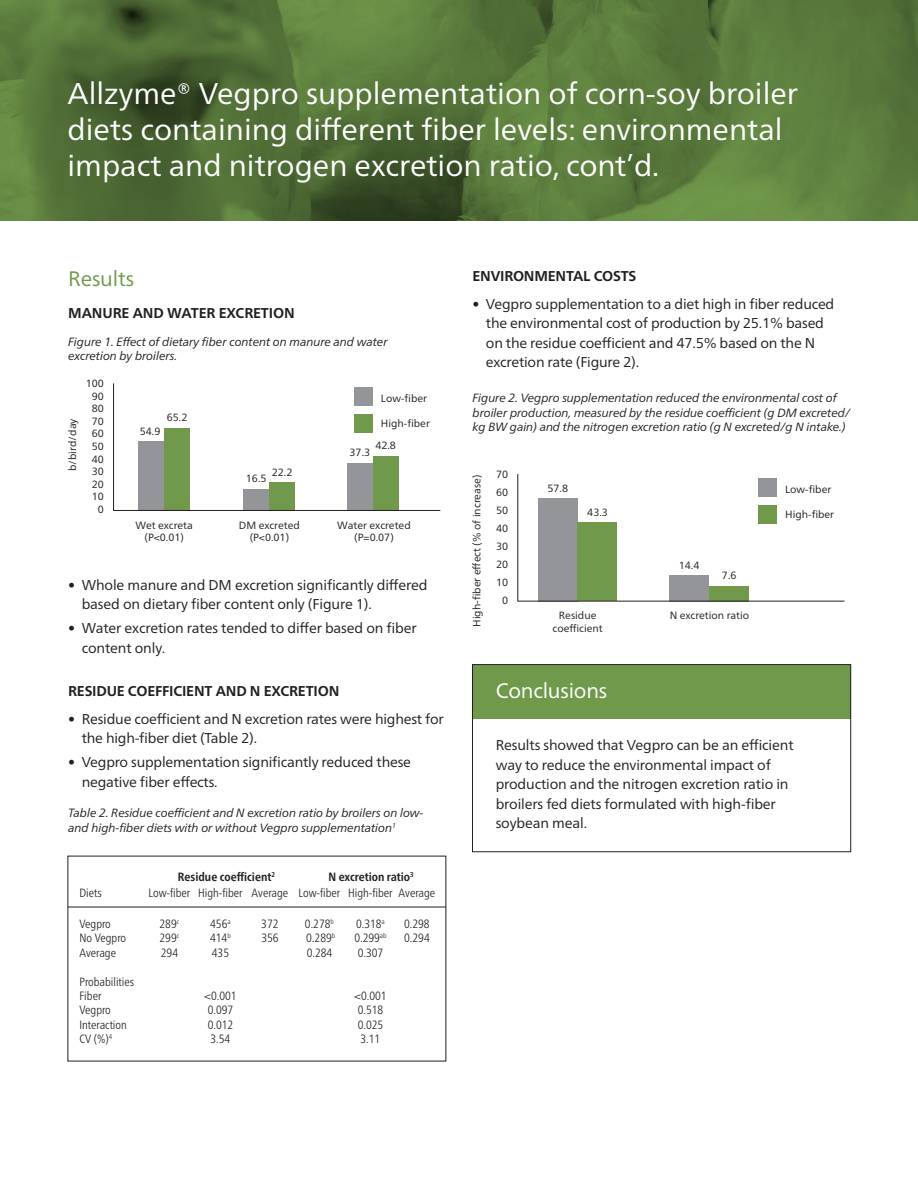
<style>
.page{position:relative;width:918px;height:1188px;background:#fff}
.page>*{position:absolute;margin:0;border:0;box-sizing:border-box;transform-origin:0 0}
.t1{font:30px/36px "Frutiger Neue LTW1 G";color:#fff}
.t2{font:21px "Frutiger Neue LTW1 G";letter-spacing:-.01em;color:#fff}
.t3{font:21px "Frutiger Neue LTW1 G";letter-spacing:-.01em;color:#71994b}
.t4{font:14.25px/19.5px "Frutiger Neue LTW1 G";letter-spacing:-.015em;color:#231f20}
.t5{font:700 14.25px "Frutiger Neue LTW1 G";letter-spacing:-.015em;color:#231f20}
.t6{font:italic 12px/14.4px "Frutiger Neue LTW1 G";letter-spacing:-.01em;color:#231f20}
.t7{font:300 condensed 12px/14.4px "Frutiger Neue LT Pro";color:#231f20}
.t8{font:700 condensed 12px "Frutiger Neue LT Pro";color:#231f20}
.t9{font:10.5px/12.6px "Frutiger Neue LTW1 G";color:#231f20;text-align:center}
</style>
<div class="page">
<img style="left:0;top:0;width:918px;height:220px">
<div style="left:138px;top:441px;width:26px;height:70px;background:#939598"></div>
<div style="left:164px;top:428px;width:26px;height:83px;background:#71994b"></div>
<div style="left:243px;top:489px;width:26px;height:22px;background:#939598"></div>
<div style="left:269px;top:482px;width:26px;height:29px;background:#71994b"></div>
<div style="left:347px;top:463px;width:26px;height:48px;background:#939598"></div>
<div style="left:373px;top:456px;width:26px;height:55px;background:#71994b"></div>
<hr style="left:113px;top:383px;width:1px;height:128px;background:#231f20">
<hr style="left:114px;top:510px;width:326px;height:1px;background:#231f20">
<div style="left:354px;top:388px;width:19px;height:18px;background:#939598"></div>
<div style="left:354px;top:415px;width:19px;height:18px;background:#71994b"></div>
<hr style="left:68px;top:907px;width:378px;height:1px;background:#231f20">
<div style="left:538px;top:498px;width:40px;height:103px;background:#939598"></div>
<div style="left:578px;top:522px;width:39px;height:79px;background:#71994b"></div>
<div style="left:670px;top:575px;width:39px;height:26px;background:#939598"></div>
<div style="left:709px;top:586px;width:40px;height:15px;background:#71994b"></div>
<hr style="left:517px;top:474px;width:1px;height:128px;background:#231f20">
<hr style="left:518px;top:601px;width:327px;height:1px;background:#231f20">
<div style="left:759px;top:478px;width:18px;height:19px;background:#939598"></div>
<div style="left:759px;top:505px;width:18px;height:19px;background:#71994b"></div>
<div style="left:472px;top:665px;width:379px;height:54px;background:#71994b"></div>
<div style="left:472px;top:664px;width:379px;height:188px;border:1px solid #231f20"></div>
<h1 class="t1" style="left:68px;top:73px;width:732px">Allzyme® Vegpro supplementation of corn-soy broiler diets containing different fiber levels: environmental impact and nitrogen excretion ratio, cont’d.</h1>
<h2 class="t3" style="left:68px;top:263px;width:67px">Results</h2>
<p class="t5" style="left:68px;top:303px;width:228px">MANURE AND WATER EXCRETION</p>
<p class="t6" style="left:68px;top:334px;width:321px">Figure 1. Effect of dietary fiber content on manure and water excretion by broilers.</p>
<p class="t9" style="left:86px;top:376px;width:20px;text-align:right">100<br>90<br>80<br>70<br>60<br>50<br>40<br>30<br>20<br>10<br>0</p>
<p class="t9" style="left:381px;top:391px;width:48px">Low-fiber</p>
<p class="t9" style="left:381px;top:417px;width:51px">High-fiber</p>
<p class="t9" style="left:167px;top:410px;width:22px">65.2</p>
<p class="t9" style="left:65px;top:471px;width:54px;rotate:-90deg">b/bird/day</p>
<p class="t9" style="left:140px;top:424px;width:22px">54.9</p>
<p class="t9" style="left:375px;top:438px;width:22px">42.8</p>
<p class="t9" style="left:350px;top:445px;width:22px">37.3</p>
<p class="t9" style="left:272px;top:465px;width:22px">22.2</p>
<p class="t9" style="left:246px;top:471px;width:22px">16.5</p>
<p class="t9" style="left:136px;top:518px;width:59px">Wet excreta (P&lt;0.01)</p>
<p class="t9" style="left:239px;top:518px;width:63px">DM excreted (P&lt;0.01)</p>
<p class="t9" style="left:337px;top:518px;width:75px">Water excreted (P=0.07)</p>
<p class="t4" style="left:82px;top:574px;width:347px;text-indent:-13px">• Whole manure and DM excretion significantly differed based on dietary fiber content only (Figure 1).</p>
<p class="t4" style="left:82px;top:617px;width:337px;text-indent:-13px">• Water excretion rates tended to differ based on fiber content only.</p>
<p class="t5" style="left:68px;top:680px;width:273px">RESIDUE COEFFICIENT AND N EXCRETION</p>
<p class="t4" style="left:82px;top:708px;width:364px;text-indent:-13px">• Residue coefficient and N excretion rates were highest for the high-fiber diet (Table 2).</p>
<p class="t4" style="left:82px;top:751px;width:331px;text-indent:-13px">• Vegpro supplementation significantly reduced these negative fiber effects.</p>
<p class="t6" style="left:68px;top:805px;width:357px">Table 2. Residue coefficient and N excretion ratio by broilers on low&shy;and high-fiber diets with or without Vegpro supplementation<sup>1</sup></p>
<p class="t8" style="left:178px;top:870px;width:99px">Residue coefficient<sup>2</sup></p>
<p class="t8" style="left:328px;top:870px;width:87px">N excretion ratio<sup>3</sup></p>
<p class="t7" style="left:79px;top:886px;width:24px">Diets</p>
<p class="t7" style="left:149px;top:886px;width:288px">Low-fiber High-fiber Average Low-fiber High-fiber Average</p>
<p class="t7" style="left:79px;top:917px;width:33px">Vegpro</p>
<p class="t7" style="left:160px;top:917px;width:21px">289<sup>c</sup></p>
<p class="t7" style="left:210px;top:917px;width:22px">456<sup>a</sup></p>
<p class="t7" style="left:261px;top:917px;width:19px">372</p>
<p class="t7" style="left:305px;top:917px;width:30px">0.278<sup>b</sup></p>
<p class="t7" style="left:356px;top:917px;width:30px">0.318<sup>a</sup></p>
<p class="t7" style="left:404px;top:917px;width:27px">0.298</p>
<p class="t7" style="left:79px;top:931px;width:48px">No Vegpro</p>
<p class="t7" style="left:160px;top:931px;width:21px">299<sup>c</sup></p>
<p class="t7" style="left:210px;top:931px;width:22px">414<sup>b</sup></p>
<p class="t7" style="left:261px;top:931px;width:19px">356</p>
<p class="t7" style="left:306px;top:931px;width:30px">0.289<sup>b</sup></p>
<p class="t7" style="left:354px;top:931px;width:34px">0.299<sup>ab</sup></p>
<p class="t7" style="left:404px;top:931px;width:27px">0.294</p>
<p class="t7" style="left:79px;top:945px;width:38px">Average</p>
<p class="t7" style="left:161px;top:945px;width:19px">294</p>
<p class="t7" style="left:212px;top:945px;width:19px">435</p>
<p class="t7" style="left:307px;top:945px;width:27px">0.284</p>
<p class="t7" style="left:358px;top:945px;width:27px">0.307</p>
<p class="t7" style="left:79px;top:974px;width:56px">Probabilities<br>Fiber</p>
<p class="t7" style="left:204px;top:989px;width:34px">&lt;0.001</p>
<p class="t7" style="left:354px;top:989px;width:34px">&lt;0.001</p>
<p class="t7" style="left:79px;top:1003px;width:33px">Vegpro</p>
<p class="t7" style="left:208px;top:1003px;width:27px">0.097</p>
<p class="t7" style="left:358px;top:1003px;width:27px">0.518</p>
<p class="t7" style="left:79px;top:1017px;width:49px">Interaction</p>
<p class="t7" style="left:208px;top:1017px;width:27px">0.012</p>
<p class="t7" style="left:358px;top:1017px;width:27px">0.025</p>
<p class="t7" style="left:79px;top:1032px;width:34px">CV (%)<sup>4</sup></p>
<p class="t7" style="left:211px;top:1032px;width:21px">3.54</p>
<p class="t7" style="left:361px;top:1032px;width:21px">3.11</p>
<p class="t5" style="left:472px;top:266px;width:165px">ENVIRONMENTAL COSTS</p>
<p class="t4" style="left:486px;top:293px;width:350px;text-indent:-13px">• Vegpro supplementation to a diet high in fiber reduced the environmental cost of production by 25.1% based on the residue coefficient and 47.5% based on the N excretion rate (Figure 2).</p>
<p class="t6" style="left:472px;top:390px;width:379px">Figure 2. Vegpro supplementation reduced the environmental cost of broiler production, measured by the residue coefficient (g DM excreted/ kg BW gain) and the nitrogen excretion ratio (g N excreted/g N intake.)</p>
<p class="t9" style="left:496px;top:464px;width:14px;line-height:18px">70<br>60<br>50<br>40<br>30<br>20<br>10<br>0</p>
<p class="t9" style="left:470px;top:627px;width:154px;rotate:-90deg">High-fiber effect (% of increase)</p>
<p class="t9" style="left:547px;top:481px;width:22px">57.8</p>
<p class="t9" style="left:587px;top:505px;width:22px">43.3</p>
<p class="t9" style="left:679px;top:558px;width:22px">14.4</p>
<p class="t9" style="left:722px;top:569px;width:16px">7.6</p>
<p class="t9" style="left:553px;top:608px;width:52px">Residue coefficient</p>
<p class="t9" style="left:670px;top:608px;width:81px">N excretion ratio</p>
<h2 class="t2" style="left:496px;top:676px;width:113px">Conclusions</h2>
<p class="t9" style="left:785px;top:482px;width:48px">Low-fiber</p>
<p class="t9" style="left:785px;top:507px;width:51px">High-fiber</p>
<p class="t4" style="left:496px;top:735px;width:299px">Results showed that Vegpro can be an efficient way to reduce the environmental impact of production and the nitrogen excretion ratio in broilers fed diets formulated with high-fiber soybean meal.</p>
</div>
